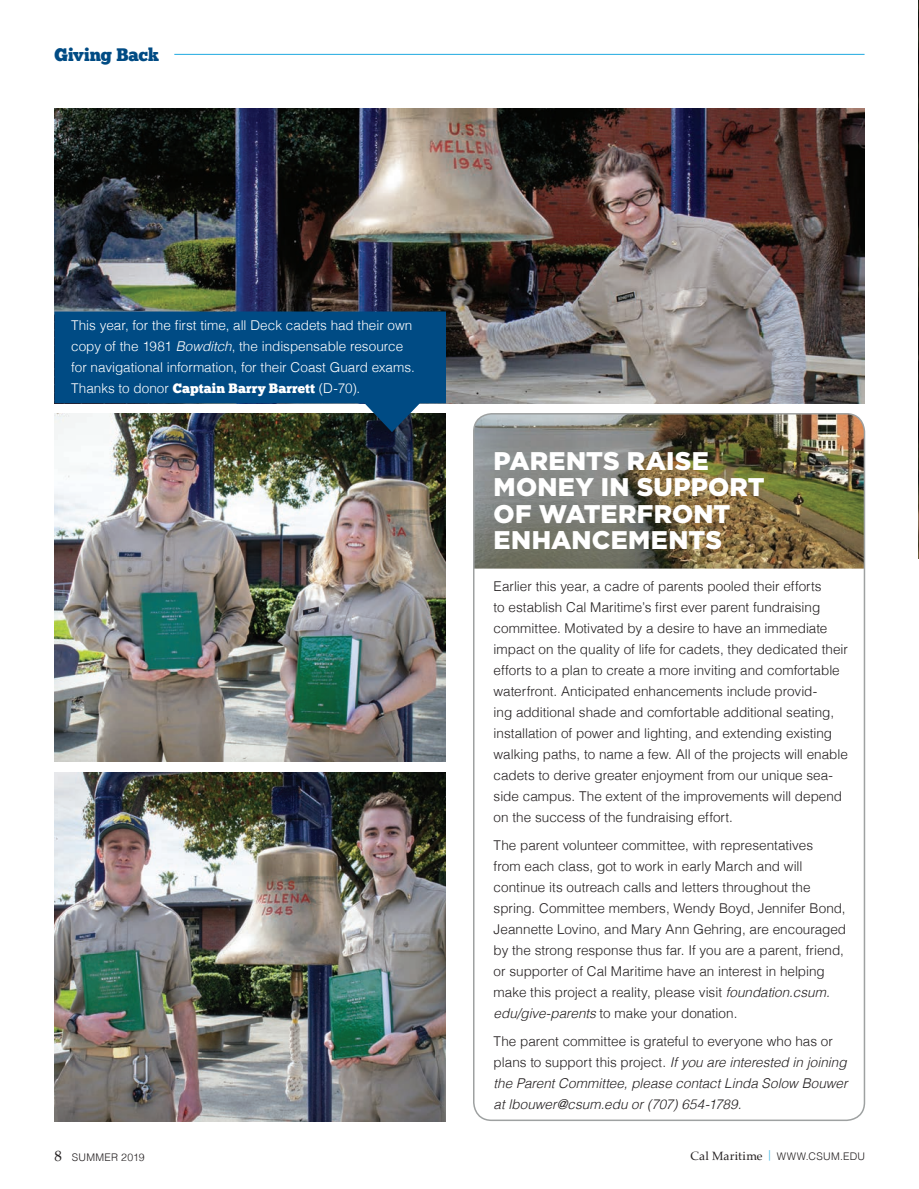
<style>
.page{position:relative;width:919px;height:1189px;background:#fff}
.page>*{position:absolute;margin:0;border:0;box-sizing:border-box;transform-origin:0 0}
.t1{font:900 25.5px/26.5px "Gotham";letter-spacing:.005em;color:#fff}
.t2{font:18px "Chunk Five Ex";letter-spacing:-.005em;color:#004b84}
.t3{font:300 13.5px/21px "Helvetica";color:#231f20}
.t4{font:300 13.5px/21px "Helvetica";color:#fff}
.t5{font:italic 300 13.5px/21px "Helvetica";color:#231f20}
.t6{font:300 10.5px "Helvetica";letter-spacing:.03em;color:#231f20}
.s1{font-style:italic}
.s2{font-family:"Chunk Five Ex";font-weight:400}
.s3{font-style:normal}
.s4{font-family:"Palatino";font-weight:400;font-size:15px}
.s5{font-family:"Palatino";font-weight:400;font-size:12px}
.s6{color:#38b3e4}
</style>
<div class="page">
<img style="left:474px;top:414px;width:390px;height:155px">
<div style="left:473px;top:413px;width:392px;height:708px;border:2px solid #9ea1a1;border-radius:18px"></div>
<img style="left:54px;top:108px;width:810px;height:295px">
<img style="left:918px;top:1px;width:1px;height:558px">
<hr style="left:174px;top:54px;width:690px;height:1px;background:#38b3e4">
<img style="left:54px;top:432px;width:392px;height:329px">
<img style="left:54px;top:773px;width:392px;height:348px">
<svg style="left:54px;top:311px;width:392px;height:121px;background:#1e5983"></svg>
<h2 class="t2" style="left:54px;top:41px;width:106px">Giving Back</h2>
<p class="t4" style="left:71px;top:314px;width:345px">This year, for the first time, all Deck cadets had their own copy of the 1981 <span class="s1">Bowditch</span>, the indispensable resource for navigational information, for their Coast Guard exams.<br>Thanks to donor <span class="s2">Captain Barry Barrett</span> (D-70).</p>
<h1 class="t1" style="left:494px;top:447px;width:273px">PARENTS RAISE<br>MONEY IN SUPPORT<br>OF WATERFRONT<br>ENHANCEMENTS</h1>
<p class="t3" style="left:494px;top:575px;width:356px">Earlier this year, a cadre of parents pooled their efforts<br>to establish Cal Maritime’s first ever parent fundraising committee. Motivated by a desire to have an immediate impact on the quality of life for cadets, they dedicated their efforts to a plan to create a more inviting and comfortable waterfront. Anticipated enhancements include provid-<br>ing additional shade and comfortable additional seating, installation of power and lighting, and extending existing walking paths, to name a few. All of the projects will enable cadets to derive greater enjoyment from our unique sea&shy;side campus. The extent of the improvements will depend on the success of the fundraising effort.</p>
<p class="t3" style="left:494px;top:833px;width:354px">The parent volunteer committee, with representatives<br>from each class, got to work in early March and will continue its outreach calls and letters throughout the spring. Committee members, Wendy Boyd, Jennifer Bond, Jeannette Lovino, and Mary Ann Gehring, are encouraged by the strong response thus far. If you are a parent, friend, or supporter of Cal Maritime have an interest in helping make this project a reality, please visit <span class="s1">foundation.csum. edu/give-parents</span> to make your donation.</p>
<p class="t5" style="left:494px;top:1029px;width:355px"><span class="s3">The parent committee is grateful to everyone who has or plans to support this project.</span> If you are interested in joining the Parent Committee, please contact Linda Solow Bouwer at lbouwer@csum.edu or (707) 654-1789.</p>
<p class="t6" style="left:54px;top:1148px;width:92px"><span class="s4">8</span> SUMMER 2019</p>
<p class="t6" style="left:690px;top:1147px;width:176px"><span class="s5">Cal Maritime</span> <span class="s6">|</span> WWW.CSUM.EDU</p>
</div>
